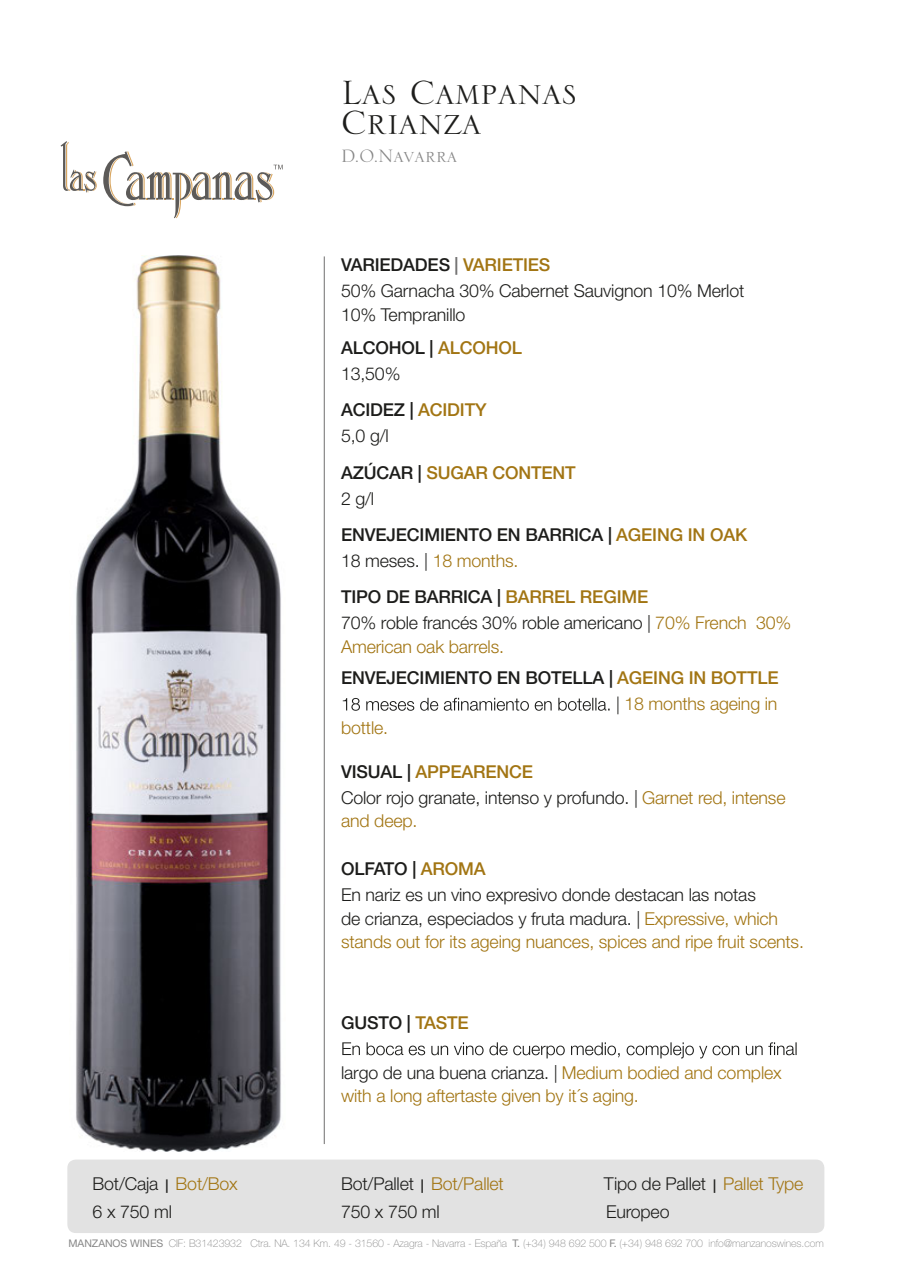
<style>
.page{position:relative;width:910px;height:1280px;background:#fff}
.page>*{position:absolute;margin:0;border:0;box-sizing:border-box;transform-origin:0 0}
.t1{font:44.4px "Serlio LT Std";color:#1d1d1b}
.t2{font:23.7px "Serlio LT Std";color:#868686}
.t3{font:300 17.7px/23.7px "Helvetica Neue LT Std";letter-spacing:-.01em;color:#1d1d1b}
.t4{font:500 17.7px "Helvetica Neue LT Std";letter-spacing:-.01em;color:#1d1d1b}
.t5{font:300 17.7px/23.7px "Helvetica Neue LT Std";letter-spacing:-.01em;color:#a27513}
.t6{font:500 17.7px "Helvetica Neue LT Std";letter-spacing:-.01em;color:#a27513}
.t7{font:100 10.5px "Helvetica Neue LT Std";letter-spacing:-.005em;color:#868686}
.s1{color:#706f6f}
.s2{color:#a27513}
.s3{color:#1d1d1b}
.s4{font-weight:500;font-size:13.5px}
.s5{font-weight:400}
</style>
<div class="page">
<img style="left:76px;top:256px;width:267px;height:895px">
<div style="left:67px;top:1159px;width:757px;height:74px;background:#e2e2e2;border-radius:8px"></div>
<svg style="left:343px;top:696px;width:275px;height:18px"></svg>
<svg style="left:342px;top:1042px;width:455px;height:16px"></svg>
<hr style="left:324px;top:256px;width:1px;height:888px;background:#706f6f">
<svg style="left:103px;top:151px;width:180px;height:67px"></svg>
<svg style="left:61px;top:141px;width:36px;height:51px"></svg>
<h1 class="t1" style="left:341px;top:71px;width:238px">Las Campanas</h1>
<h1 class="t1" style="left:341px;top:101px;width:142px">Crianza</h1>
<h2 class="t2" style="left:341px;top:145px;width:118px">D.O.Navarra</h2>
<p class="t4" style="left:341px;top:254px;width:211px">VARIEDADES <span class="s1">|</span> <span class="s2">VARIETIES</span></p>
<p class="t3" style="left:341px;top:278px;width:405px">50% Garnacha 30% Cabernet Sauvignon 10% Merlot<br>10% Tempranillo</p>
<p class="t4" style="left:341px;top:337px;width:182px">ALCOHOL | <span class="s2">ALCOHOL</span></p>
<p class="t3" style="left:341px;top:362px;width:61px">13,50%</p>
<p class="t4" style="left:341px;top:400px;width:147px">ACIDEZ | <span class="s2">ACIDITY</span></p>
<p class="t3" style="left:341px;top:424px;width:49px">5,0 g/l</p>
<p class="t6" style="left:341px;top:462px;width:236px"><span class="s3">AZÚCAR |</span> SUGAR CONTENT</p>
<p class="t3" style="left:341px;top:486px;width:35px">2 g/l</p>
<p class="t4" style="left:341px;top:524px;width:408px">ENVEJECIMIENTO EN BARRICA | <span class="s2">AGEING IN OAK</span></p>
<p class="t3" style="left:341px;top:548px;width:179px">18 meses. | <span class="s2">18 months.</span></p>
<p class="t4" style="left:341px;top:586px;width:309px">TIPO DE BARRICA | <span class="s2">BARREL REGIME</span></p>
<p class="t3" style="left:341px;top:610px;width:452px">70% roble francés 30% roble americano | <span class="s2">70% French 30%<br>American oak barrels.</span></p>
<p class="t4" style="left:341px;top:668px;width:439px">ENVEJECIMIENTO EN BOTELLA | <span class="s2">AGEING IN BOTTLE</span></p>
<p class="t5" style="left:341px;top:716px;width:49px">bottle.</p>
<p class="t6" style="left:341px;top:761px;width:194px"><span class="s3">VISUAL |</span> APPEARENCE</p>
<p class="t5" style="left:624px;top:692px;width:155px">18 months ageing in</p>
<p class="t3" style="left:341px;top:785px;width:446px">Color rojo granate, intenso y profundo. | <span class="s2">Garnet red, intense and deep.</span></p>
<p class="t4" style="left:341px;top:858px;width:146px">OLFATO | <span class="s2">AROMA</span></p>
<p class="t3" style="left:341px;top:882px;width:464px">En nariz es un vino expresivo donde destacan las notas<br>de crianza, especiados y fruta madura. | <span class="s2">Expressive, which stands out for its ageing nuances, spices and ripe fruit scents.</span></p>
<p class="t4" style="left:341px;top:1012px;width:129px">GUSTO | <span class="s2">TASTE</span></p>
<p class="t5" style="left:341px;top:1060px;width:442px"><span class="s3">largo de una buena crianza. |</span> Medium bodied and complex with a long aftertaste given by it´s aging.</p>
<p class="t3" style="left:93px;top:1171px;width:147px">Bot/Caja <span class="s4">|</span> <span class="s2">Bot/Box</span></p>
<p class="t3" style="left:341px;top:1171px;width:164px">Bot/Pallet <span class="s4">|</span> <span class="s2">Bot/Pallet</span></p>
<p class="t3" style="left:604px;top:1171px;width:201px">Tipo de Pallet <span class="s4">|</span> <span class="s2">Pallet Type</span></p>
<p class="t3" style="left:93px;top:1199px;width:81px">6 x 750 ml</p>
<p class="t3" style="left:341px;top:1199px;width:100px">750 x 750 ml</p>
<p class="t3" style="left:606px;top:1199px;width:65px">Europeo</p>
<p class="t7" style="left:69px;top:1237px;width:757px"><span class="s5">MANZANOS WINES</span> CIF: B31423932 Ctra. NA. 134 Km. 49 - 31560 - Azagra - Navarra - España <span class="s5">T.</span> (+34) 948 692 500 <span class="s5">F.</span> (+34) 948 692 700 info@manzanoswines.com</p>
</div>
